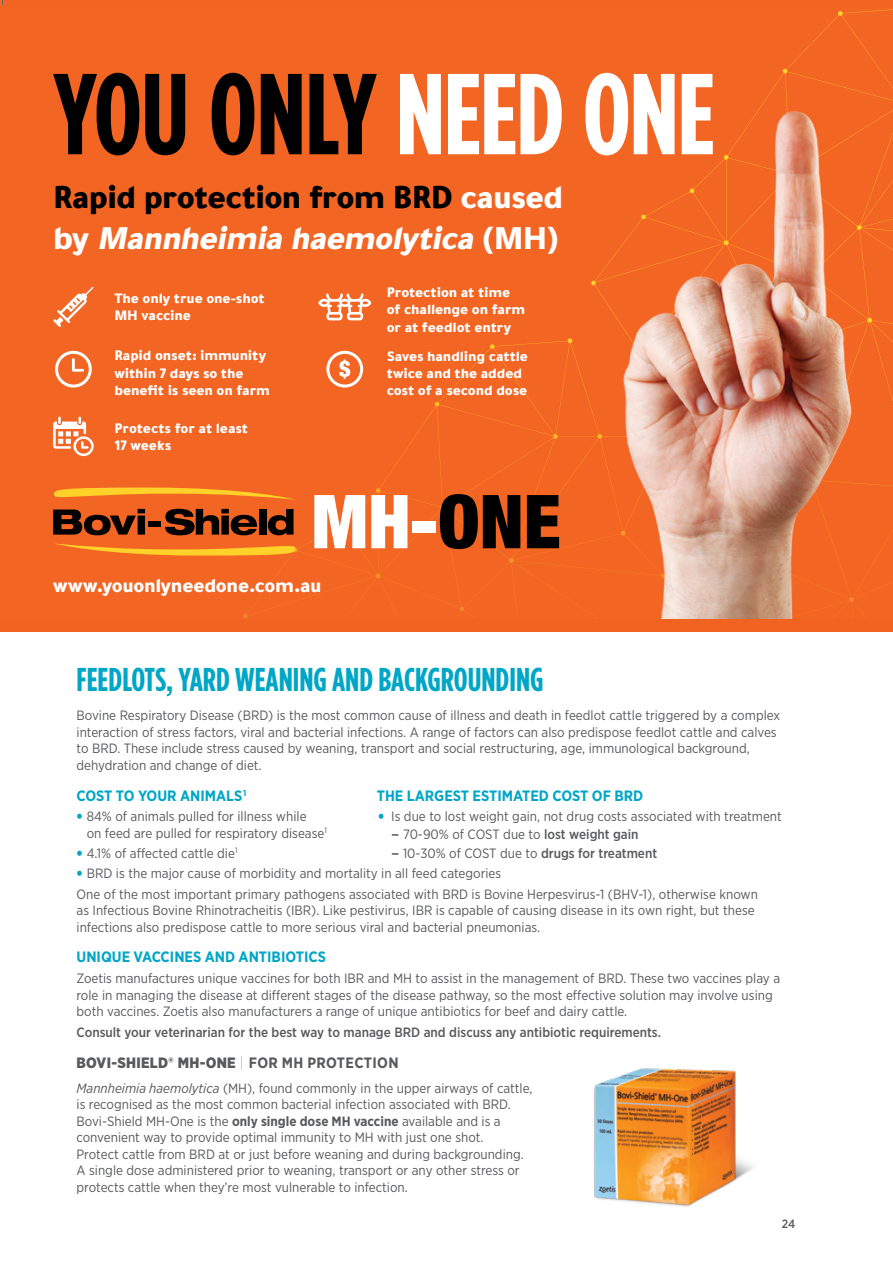
<style>
.page{position:relative;width:893px;height:1263px;background:#fff}
.page>*{position:absolute;margin:0;border:0;box-sizing:border-box;transform-origin:0 0}
.t1{font:700 114.75px "Gotham Condensed";letter-spacing:-.01em;color:#000}
.t2{font:900 34.5px/41.5px "Tajawal";letter-spacing:-.025em;color:#000}
.t3{font:700 33px "Gotham Condensed";color:#00a6c6}
.t4{font:900 20.7px "Tajawal";letter-spacing:-.015em;color:#fff}
.t5{font:900 15px/17.4px "Tajawal";letter-spacing:-.005em;color:#fff}
.t6{font:700 15px "Gotham Narrow";color:#00a6c6}
.t7{font:900 15px "Gotham Narrow";letter-spacing:.02em;color:#58595b}
.t8{font:13.5px/16.5px "Gotham Narrow";color:#58595b}
.t9{font:500 13.5px "Gotham Narrow";color:#58595b}
.t10{font:500 12px "Gotham Narrow";color:#58595b}
.s1{color:#fff}
.s2{font-style:italic;color:#fff}
.s3{font-weight:900;color:#00a6c6}
.s4{color:#000}
.s5{font-weight:500}
.s6{font-weight:100}
.s7{font-weight:700}
.s8{font-style:italic}
</style>
<div class="page">
<div style="left:0;top:1px;width:893px;height:628px;background:#f26523"></div>
<svg style="left:243px;top:340px;width:325px;height:279px"></svg>
<img style="left:568px;top:102px;width:315px;height:517px">
<svg style="left:54px;top:487px;width:242px;height:13px"></svg>
<svg style="left:54px;top:543px;width:242px;height:12px"></svg>
<svg style="left:53px;top:509px;width:92px;height:26px"></svg>
<div style="left:149px;top:522px;width:12px;height:5px;background:#000"></div>
<svg style="left:165px;top:509px;width:92px;height:26px"></svg>
<div style="left:259px;top:509px;width:7px;height:26px;background:#000"></div>
<svg style="left:268px;top:509px;width:26px;height:26px"></svg>
<svg style="left:314px;top:495px;width:51px;height:53px"></svg>
<svg style="left:371px;top:495px;width:36px;height:53px"></svg>
<div style="left:413px;top:521px;width:23px;height:11px;background:#fff"></div>
<svg style="left:440px;top:494px;width:80px;height:55px"></svg>
<svg style="left:527px;top:495px;width:32px;height:53px"></svg>
<svg style="left:53px;top:417px;width:41px;height:39px"></svg>
<svg style="left:53px;top:287px;width:41px;height:40px"></svg>
<svg style="left:72px;top:358px;width:12px;height:14px"></svg>
<div style="left:55px;top:351px;width:37px;height:37px;border:3px solid #fff;border-radius:50%"></div>
<div style="left:326px;top:351px;width:37px;height:37px;border:3px solid #fff;border-radius:50%"></div>
<svg style="left:339px;top:360px;width:11px;height:19px"></svg>
<svg style="left:318px;top:293px;width:53px;height:27px"></svg>
<img style="left:594px;top:1068px;width:160px;height:139px">
<div style="left:0;top:619px;width:893px;height:12px;background:#f26322"></div>
<p class="t1" style="left:53px;top:49px;width:664px">YOU ONLY <span class="s1">NEED ONE</span></p>
<p class="t2" style="left:53px;top:174px;width:512px">Rapid protection from BRD <span class="s1">caused by</span> <span class="s2">Mannheimiahaemolytica</span><span class="s1">( M H )</span></p>
<p class="t5" style="left:114px;top:289px;width:152px">The only true one-shot<br>MH vaccine</p>
<p class="t5" style="left:114px;top:346px;width:157px">Rapid onset: immunity within 7 days so the benefit is seen on farm</p>
<p class="t5" style="left:114px;top:418px;width:135px">Protects for at least<br>17 weeks</p>
<p class="t4" style="left:53px;top:568px;width:270px">www.youonlyneedone.com.au</p>
<p class="t5" style="left:387px;top:283px;width:140px">Protection at time of challenge on farm or at feedlot entry</p>
<p class="t5" style="left:387px;top:346px;width:143px">Saves handling cattle twice and the added cost of a second dose</p>
<p class="t3" style="left:77px;top:659px;width:468px">FEEDLOTS, YARD WEANING AND BACKGROUNDING</p>
<p class="t8" style="left:77px;top:707px;width:705px">Bovine Respiratory Disease (BRD) is the most common cause of illness and death in feedlot cattle triggered by a complex interaction of stress factors, viral and bacterial infections. A range of factors can also predispose feedlot cattle and calves to BRD. These include stress caused by weaning, transport and social restructuring, age, immunological background, dehydration and change of diet.</p>
<p class="t6" style="left:77px;top:786px;width:171px">COST TO YOUR ANIMALS<sup>1</sup></p>
<p class="t6" style="left:377px;top:786px;width:268px">THE LARGEST ESTIMATED COST OF BRD</p>
<p class="t8" style="left:77px;top:808px;width:232px"><span class="s3">•</span> 84% of animals pulled for illness while</p>
<p class="t8" style="left:378px;top:808px;width:405px"><span class="s3">•</span> Is due to lost weight gain, not drug costs associated with treatment</p>
<p class="t8" style="left:87px;top:825px;width:242px">on feed are pulled for respiratory disease<sup>1</sup></p>
<p class="t8" style="left:391px;top:826px;width:249px"><span class="s4">–</span> 70-90% of COST due to <span class="s5">lost weight gain</span></p>
<p class="t8" style="left:77px;top:844px;width:162px"><span class="s3">•</span> 4.1% of affected cattle die<sup>1</sup></p>
<p class="t8" style="left:391px;top:844px;width:267px"><span class="s4">–</span> 10-30% of COST due to <span class="s5">drugs for treatment</span></p>
<p class="t8" style="left:77px;top:864px;width:426px"><span class="s3">•</span> BRD is the major cause of morbidity and mortality in all feed categories</p>
<p class="t8" style="left:77px;top:885px;width:683px">One of the most important primary pathogens associated with BRD is Bovine Herpesvirus-1 (BHV-1), otherwise known as Infectious Bovine Rhinotracheitis (IBR). Like pestivirus, IBR is capable of causing disease in its own right, but these infections also predispose cattle to more serious viral and bacterial pneumonias.</p>
<p class="t6" style="left:77px;top:947px;width:251px">UNIQUE VACCINES AND ANTIBIOTICS</p>
<p class="t8" style="left:77px;top:970px;width:705px">Zoetis manufactures unique vaccines for both IBR and MH to assist in the management of BRD. These two vaccines play a role in managing the disease at different stages of the disease pathway, so the most effective solution may involve using both vaccines. Zoetis also manufacturers a range of unique antibiotics for beef and dairy cattle.</p>
<p class="t9" style="left:77px;top:1023px;width:586px">Consult your veterinarian for the best way to manage BRD and discuss any antibiotic requirements.</p>
<p class="t7" style="left:77px;top:1053px;width:324px">BOVI-SHIELD® MH-ONE <span class="s6">|</span> <span class="s7">FOR MH PROTECTION</span></p>
<p class="t8" style="left:77px;top:1079px;width:457px"><span class="s8">Mannheimia haemolytica</span> (MH), found commonly in the upper airways of cattle, is recognised as the most common bacterial infection associated with BRD.<br>Bovi-Shield MH-One is the <span class="s7">only single dose MH vaccine</span> available and is a convenient way to provide optimal immunity to MH with just one shot.<br>Protect cattle from BRD at or just before weaning and during backgrounding.<br>A single dose administered prior to weaning, transport or any other stress or protects cattle when they’re most vulnerable to infection.</p>
<p class="t10" style="left:782px;top:1216px;width:15px">24</p>
</div>
